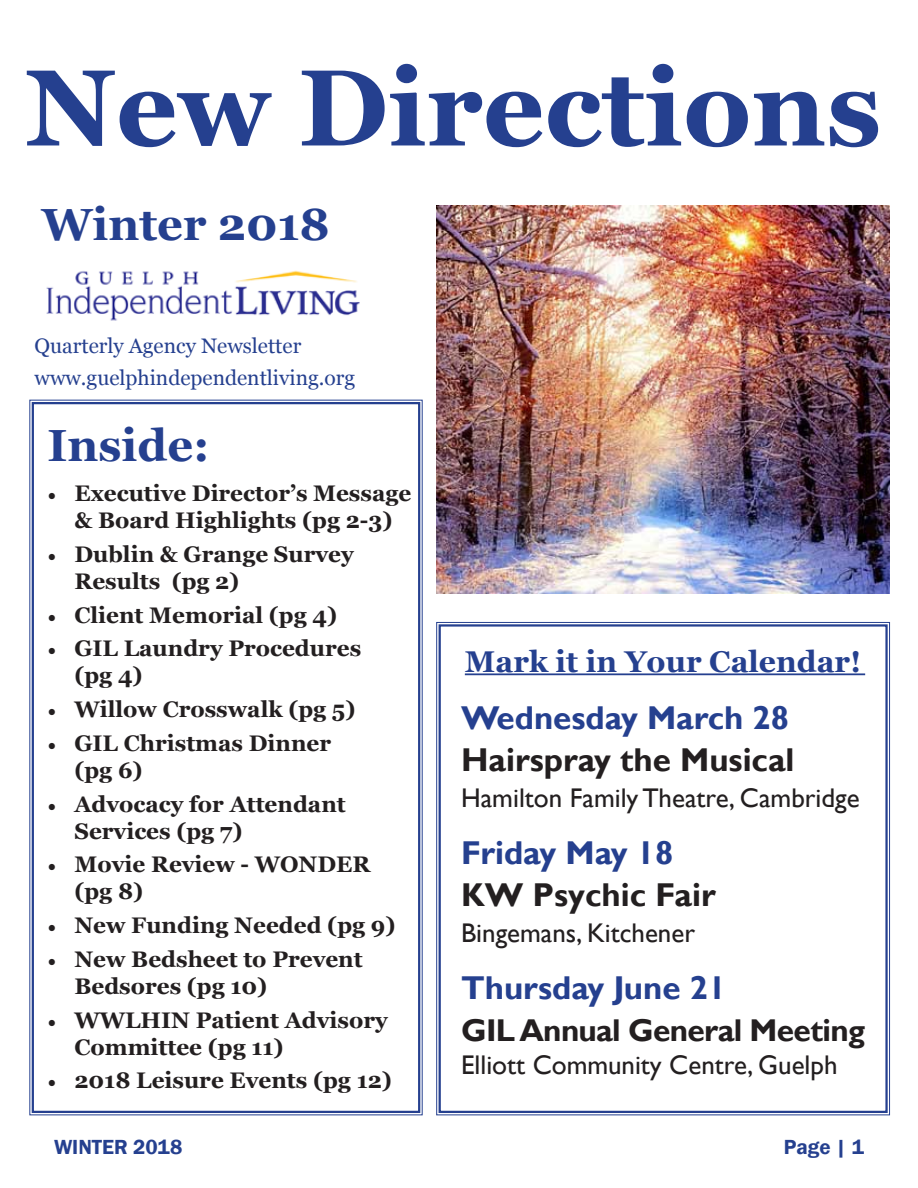
<style>
.page{position:relative;width:918px;height:1188px;background:#fff}
.page>*{position:absolute;margin:0;border:0;box-sizing:border-box;transform-origin:0 0}
.t1{font:700 108px "Georgia";color:#25408f}
.t2{font:700 45px "Georgia";color:#25408f}
.t3{font:700 33px "Gill Sans";color:#25408f}
.t4{font:700 33px "Gill Sans";color:#231f20}
.t5{font:700 31.5px "Gill Sans";letter-spacing:-.02em;color:#231f20}
.t6{font:700 30px "Georgia";color:#25408f}
.t7{font:27px "Gill Sans";color:#231f20}
.t8{font:700 22.5px/27px "Georgia";color:#231f20}
.t9{font:21px "Georgia";color:#25408f}
.t10{font:600 21px "Franklin Gothic";color:#25408f}
.s1{font-family:"Minion Pro"}
</style>
<div class="page">
<img style="left:46px;top:270px;width:314px;height:51px">
<svg style="left:31px;top:402px;width:390px;height:711px"></svg>
<svg style="left:436px;top:622px;width:454px;height:494px"></svg>
<div style="left:439px;top:624px;width:449px;height:489px;border:2px solid #25408f"></div>
<img style="left:436px;top:206px;width:453px;height:388px">
<p class="t1" style="left:25px;top:39px;width:858px">New Directions</p>
<p class="t2" style="left:42px;top:195px;width:290px">Winter 2018</p>
<p class="t9" style="left:35px;top:333px;width:268px">Quarterly Agency Newsletter</p>
<p class="t9" style="left:35px;top:365px;width:322px">www.guelphindependentliving.org</p>
<p class="t2" style="left:47px;top:416px;width:164px">Inside:</p>
<p class="t8" style="left:47px;top:480px;width:365px;text-align:center"><span class="s1">•</span> Executive Director’s Message &amp; Board Highlights (pg 2-3)</p>
<p class="t8" style="left:74px;top:541px;width:281px;text-indent:-27px"><span class="s1">•</span> Dublin &amp; Grange Survey<br>Results (pg 2)</p>
<p class="t8" style="left:47px;top:601px;width:291px"><span class="s1">•</span> Client Memorial (pg 4)</p>
<p class="t8" style="left:47px;top:635px;width:315px"><span class="s1">•</span> GIL Laundry Procedures</p>
<p class="t8" style="left:74px;top:662px;width:70px">(pg 4)</p>
<p class="t8" style="left:47px;top:696px;width:310px"><span class="s1">•</span> Willow Crosswalk (pg 5)</p>
<p class="t8" style="left:47px;top:730px;width:285px"><span class="s1">•</span> GIL Christmas Dinner</p>
<p class="t8" style="left:74px;top:757px;width:70px">(pg 6)</p>
<p class="t8" style="left:74px;top:790px;width:273px;text-indent:-27px"><span class="s1">•</span> Advocacy for Attendant<br>Services (pg 7)</p>
<p class="t8" style="left:74px;top:851px;width:297px;text-indent:-27px"><span class="s1">•</span> Movie Review - WONDER (pg 8)</p>
<p class="t8" style="left:47px;top:912px;width:350px"><span class="s1">•</span> New Funding Needed (pg 9)</p>
<p class="t8" style="left:74px;top:946px;width:290px;text-indent:-27px"><span class="s1">•</span> New Bedsheet to Prevent<br>Bedsores (pg 10)</p>
<p class="t8" style="left:74px;top:1006px;width:315px;text-indent:-27px"><span class="s1">•</span> WWLHIN Patient Advisory<br>Committee (pg 11)</p>
<p class="t8" style="left:47px;top:1067px;width:346px"><span class="s1">•</span> 2018 Leisure Events (pg 12)</p>
<p class="t6" style="left:465px;top:642px;width:398px">Mark it in Your Calendar!</p>
<p class="t3" style="left:461px;top:698px;width:329px">Wednesday March 28</p>
<p class="t4" style="left:461px;top:740px;width:335px">Hairspray the Musical</p>
<p class="t7" style="left:461px;top:782px;width:400px">Hamilton Family Theatre, Cambridge</p>
<p class="t3" style="left:461px;top:833px;width:214px">Friday May 18</p>
<p class="t4" style="left:461px;top:875px;width:256px">KW Psychic Fair</p>
<p class="t7" style="left:461px;top:917px;width:236px">Bingemans, Kitchener</p>
<p class="t3" style="left:461px;top:968px;width:267px">Thursday June 21</p>
<p class="t5" style="left:461px;top:1011px;width:406px">GIL Annual General Meeting</p>
<p class="t7" style="left:461px;top:1050px;width:378px">Elliott Community Centre, Guelph</p>
<p class="t10" style="left:54px;top:1134px;width:130px">WINTER 2018</p>
<p class="t10" style="left:784px;top:1134px;width:82px">Page | 1</p>
</div>
